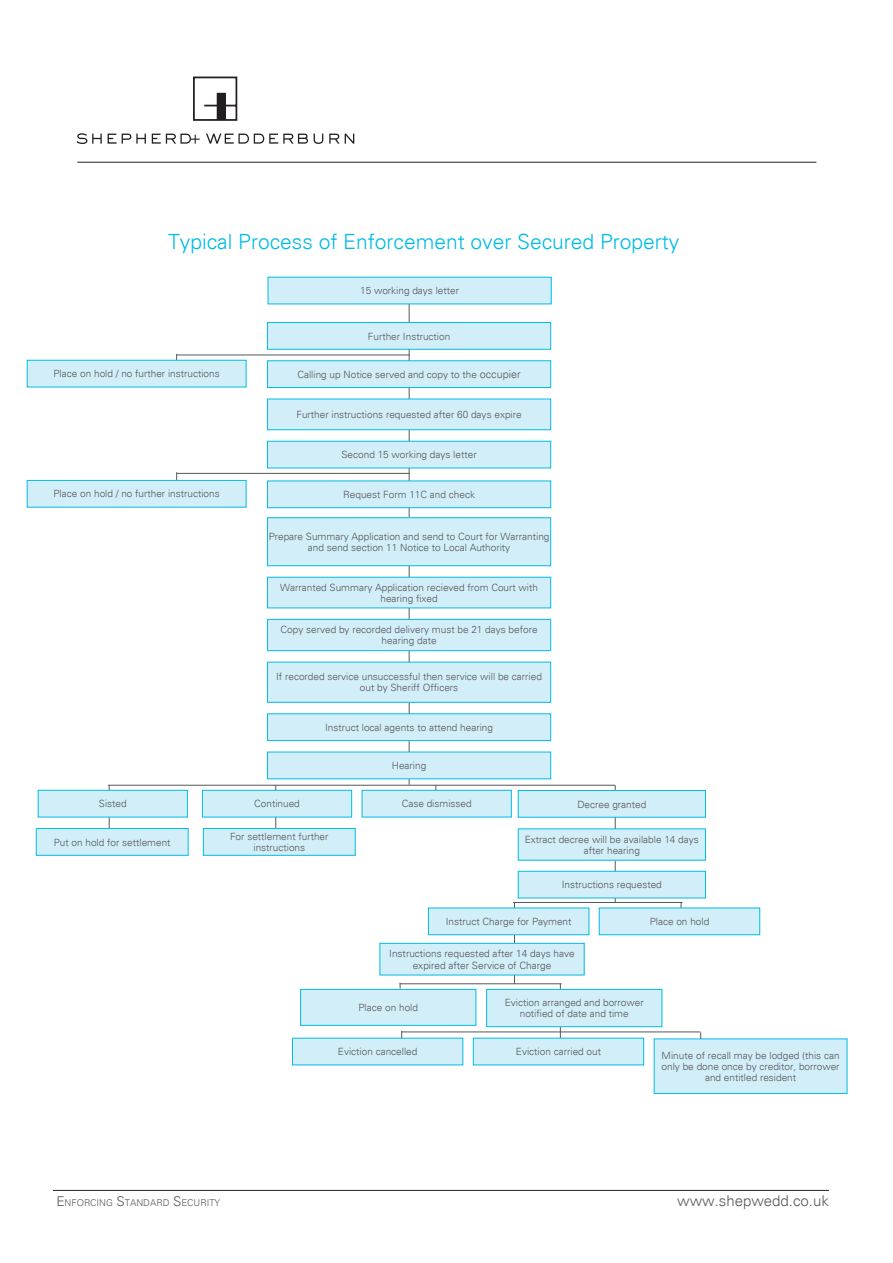
<style>
.page{position:relative;width:893px;height:1263px;background:#fff}
.page>*{position:absolute;margin:0;border:0;box-sizing:border-box;transform-origin:0 0}
.t1{font:300 21px "Univers";color:#02bce5}
.t2{font:300 15px "Univers";color:#57585a}
.t3{font:300 10.05px/10.9px "Univers";color:#57585a;text-align:center}
.t4{font:300 9.45px "Univers";color:#57585a}
.s1{font-size:10.8px}
.s2{font-size:13.5px}
</style>
<div class="page">
<hr style="left:77px;top:162px;width:739px;height:1px;background:#231f20">
<hr style="left:53px;top:1190px;width:776px;height:1px;background:#231f20">
<svg style="left:193px;top:77px;width:45px;height:44px"></svg>
<svg style="left:77px;top:133px;width:25px;height:11px"></svg>
<svg style="left:108px;top:134px;width:38px;height:10px"></svg>
<svg style="left:152px;top:134px;width:48px;height:10px"></svg>
<svg style="left:206px;top:134px;width:102px;height:10px"></svg>
<svg style="left:314px;top:134px;width:9px;height:10px"></svg>
<svg style="left:329px;top:134px;width:25px;height:10px"></svg>
<hr style="left:615px;top:785px;width:1px;height:117px;background:#57585a">
<hr style="left:275px;top:785px;width:1px;height:70px;background:#57585a">
<hr style="left:436px;top:785px;width:1px;height:31px;background:#57585a">
<hr style="left:109px;top:785px;width:1px;height:70px;background:#57585a">
<hr style="left:514px;top:902px;width:1px;height:82px;background:#57585a">
<hr style="left:409px;top:286px;width:1px;height:499px;background:#57585a">
<svg style="left:267px;top:322px;width:284px;height:28px"></svg>
<svg style="left:268px;top:277px;width:284px;height:27px"></svg>
<svg style="left:267px;top:360px;width:284px;height:28px"></svg>
<svg style="left:27px;top:354px;width:219px;height:33px"></svg>
<svg style="left:267px;top:399px;width:284px;height:31px"></svg>
<svg style="left:267px;top:441px;width:284px;height:27px"></svg>
<svg style="left:27px;top:472px;width:219px;height:35px"></svg>
<svg style="left:267px;top:481px;width:284px;height:27px"></svg>
<div style="left:267px;top:517px;width:284px;height:49px;background:#d2eef8"></div>
<svg style="left:267px;top:577px;width:284px;height:31px"></svg>
<div style="left:267px;top:619px;width:284px;height:32px;background:#d2eef8"></div>
<svg style="left:267px;top:662px;width:284px;height:41px"></svg>
<svg style="left:267px;top:713px;width:284px;height:28px"></svg>
<svg style="left:267px;top:752px;width:284px;height:27px"></svg>
<svg style="left:518px;top:828px;width:188px;height:32px"></svg>
<svg style="left:203px;top:828px;width:153px;height:28px"></svg>
<svg style="left:36px;top:828px;width:153px;height:28px"></svg>
<svg style="left:428px;top:871px;width:332px;height:64px"></svg>
<svg style="left:379px;top:943px;width:206px;height:32px"></svg>
<svg style="left:362px;top:790px;width:150px;height:27px"></svg>
<svg style="left:202px;top:790px;width:150px;height:27px"></svg>
<svg style="left:38px;top:790px;width:150px;height:27px"></svg>
<svg style="left:518px;top:790px;width:188px;height:28px"></svg>
<hr style="left:108px;top:785px;width:507px;height:1px;background:#57585a">
<hr style="left:177px;top:355px;width:233px;height:1px;background:#57585a">
<hr style="left:177px;top:473px;width:233px;height:1px;background:#57585a">
<hr style="left:513px;top:902px;width:169px;height:1px;background:#57585a">
<svg style="left:292px;top:983px;width:555px;height:111px"></svg>
<h1 class="t1" style="left:168px;top:229px;width:513px">Typical Process of Enforcement over Secured Property</h1>
<p class="t3" style="left:360px;top:285px;width:100px">15 working days letter</p>
<p class="t3" style="left:368px;top:330px;width:84px">Further Instruction</p>
<p class="t3" style="left:54px;top:368px;width:168px">Place on hold / no further instructions</p>
<p class="t3" style="left:297px;top:369px;width:225px">Calling up Notice served and copy to the <span class="s1">occupier</span></p>
<p class="t3" style="left:296px;top:409px;width:227px">Further instructions requested after 60 days expire</p>
<p class="t3" style="left:342px;top:449px;width:137px">Second 15 working days letter</p>
<p class="t3" style="left:54px;top:488px;width:168px">Place on hold / no further instructions</p>
<p class="t3" style="left:343px;top:489px;width:133px">Request Form 11C and check</p>
<p class="t3" style="left:269px;top:531px;width:282px">Prepare Summary Application and send to Court for Warranting and send section 11 Notice to Local Authority</p>
<p class="t3" style="left:280px;top:582px;width:259px">Warranted Summary Application recieved from Court with hearing fixed</p>
<p class="t3" style="left:281px;top:624px;width:258px">Copy served by recorded delivery must be 21 days before hearing date</p>
<p class="t3" style="left:276px;top:671px;width:267px">If recorded service unsuccessful then service will be carried out by Sheriff Officers</p>
<p class="t3" style="left:325px;top:722px;width:169px">Instruct local agents to attend hearing</p>
<p class="t3" style="left:392px;top:760px;width:36px">Hearing</p>
<p class="t3" style="left:99px;top:798px;width:29px">Sisted</p>
<p class="t3" style="left:254px;top:798px;width:47px">Continued</p>
<p class="t3" style="left:402px;top:798px;width:72px">Case dismissed</p>
<p class="t3" style="left:577px;top:798px;width:70px">Decree granted</p>
<p class="t3" style="left:54px;top:836px;width:118px">Put on hold for settlement</p>
<p class="t3" style="left:230px;top:831px;width:100px">For settlement further instructions</p>
<p class="t3" style="left:525px;top:834px;width:176px">Extract decree will be available 14 days after hearing</p>
<p class="t3" style="left:562px;top:879px;width:102px">Instructions requested</p>
<p class="t3" style="left:446px;top:916px;width:127px">Instruct Charge for Payment</p>
<p class="t3" style="left:650px;top:916px;width:61px">Place on hold</p>
<p class="t3" style="left:389px;top:947px;width:187px;line-height:12px">Instructions requested after 14 days have expired after Service of Charge</p>
<p class="t3" style="left:358px;top:1002px;width:61px">Place on hold</p>
<p class="t3" style="left:505px;top:997px;width:140px">Eviction arranged and borrower notified of date and time</p>
<p class="t3" style="left:338px;top:1046px;width:81px">Eviction cancelled</p>
<p class="t3" style="left:516px;top:1046px;width:87px">Eviction carried out</p>
<p class="t3" style="left:662px;top:1050px;width:179px">Minute of recall may be lodged (this can only be done once by creditor, borrower and entitled resident</p>
<p class="t4" style="left:56px;top:1196px;width:166px"><span class="s2">E</span>NFORCING <span class="s2">S</span>TANDARD <span class="s2">S</span>ECURITY</p>
<h2 class="t2" style="left:677px;top:1191px;width:153px">www.shepwedd.co.uk</h2>
</div>
